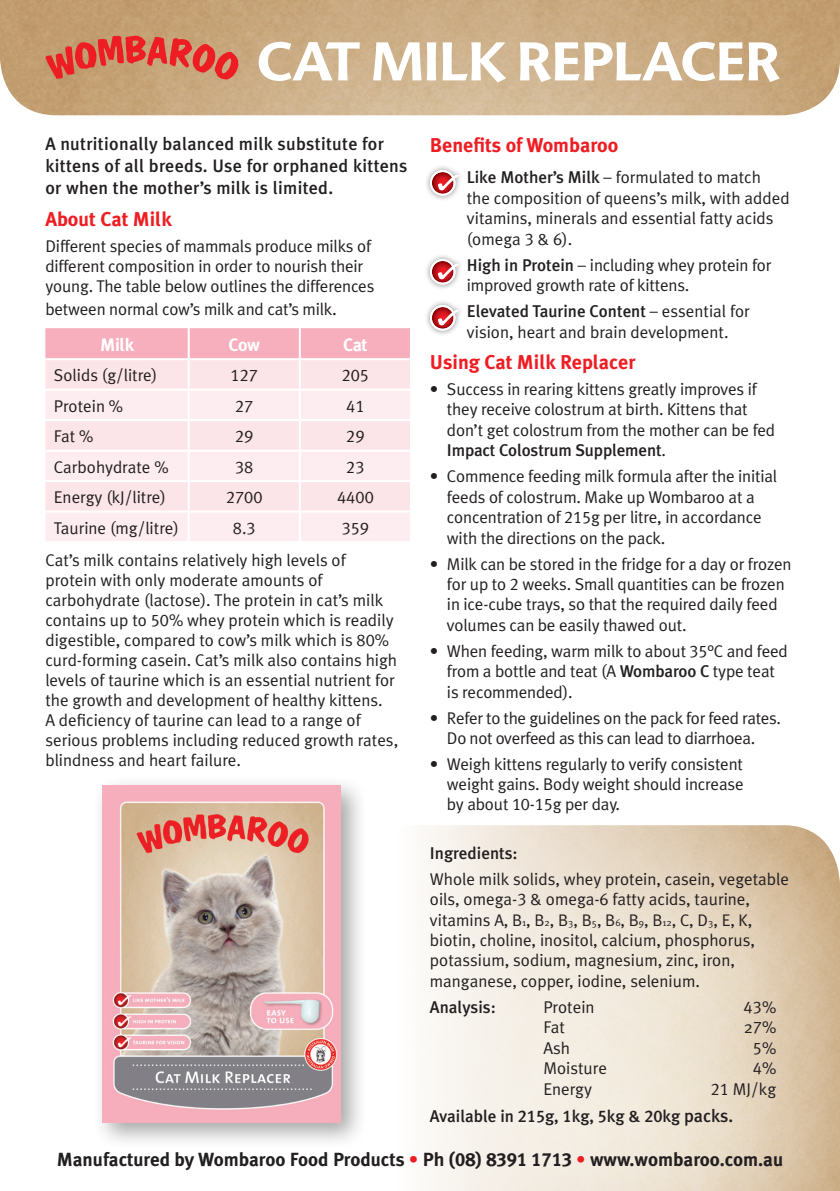
<style>
.page{position:relative;width:840px;height:1191px;background:#fff}
.page>*{position:absolute;margin:0;border:0;box-sizing:border-box;transform-origin:0 0}
.t1{font:700 53px "Advert";color:#fff}
.t2{font:700 20px "Meta Plus";color:#ee1d23}
.t3{font:700 19px "Meta Plus";color:#231f20}
.t4{font:500 18px/22px "Meta Plus";letter-spacing:.015em;color:#231f20}
.t5{font:700 18px "Meta Plus";letter-spacing:-.02em;color:#fff}
.t6{font:17px/20.4px "Meta Plus Normal";letter-spacing:-.01em;color:#231f20}
.t7{font:500 17px "Meta Plus";color:#231f20}
.t8{font:17px "Meta Plus Normal Caps";color:#231f20}
.t9{font:16.8px "Meta Plus Normal";color:#231f20}
.s1{font-size:18px}
.s2{font-family:"Meta Plus Normal Caps"}
.s3{font-family:"Meta Plus";font-weight:500}
.s4{font-size:17px}
.s5{font-size:9.8px}
.s6{font-family:"Meta Plus Normal"}
.s7{font-family:"Meta Plus Medium Caps";font-weight:400}
.s8{color:#ee1d23}
.s9{font-family:"Meta Plus Bold Caps";font-weight:400}
</style>
<div class="page">
<div style="left:45px;top:328px;width:364px;height:30px;background:#f7aebd"></div>
<div style="left:45px;top:360px;width:364px;height:29px;background:#fce5e8"></div>
<div style="left:45px;top:391px;width:364px;height:150px;background:#fdedf0"></div>
<hr style="left:188px;top:328px;width:2px;height:30px;background:#fff">
<hr style="left:298px;top:328px;width:2px;height:30px;background:#fff">
<hr style="left:188px;top:360px;width:2px;height:29px;background:#fff">
<hr style="left:298px;top:360px;width:2px;height:29px;background:#fff">
<hr style="left:188px;top:391px;width:2px;height:28px;background:#fff">
<hr style="left:298px;top:391px;width:2px;height:28px;background:#fff">
<hr style="left:45px;top:419px;width:144px;height:2px;background:#fff">
<hr style="left:189px;top:419px;width:111px;height:2px;background:#fff">
<hr style="left:188px;top:421px;width:2px;height:28px;background:#fff">
<hr style="left:300px;top:419px;width:111px;height:2px;background:#fff">
<hr style="left:298px;top:421px;width:2px;height:28px;background:#fff">
<hr style="left:45px;top:449px;width:144px;height:2px;background:#fff">
<hr style="left:189px;top:449px;width:111px;height:2px;background:#fff">
<hr style="left:188px;top:451px;width:2px;height:29px;background:#fff">
<hr style="left:300px;top:449px;width:111px;height:2px;background:#fff">
<hr style="left:298px;top:451px;width:2px;height:29px;background:#fff">
<hr style="left:45px;top:480px;width:144px;height:2px;background:#fff">
<hr style="left:189px;top:480px;width:111px;height:2px;background:#fff">
<hr style="left:188px;top:482px;width:2px;height:28px;background:#fff">
<hr style="left:300px;top:480px;width:111px;height:2px;background:#fff">
<hr style="left:298px;top:482px;width:2px;height:28px;background:#fff">
<hr style="left:45px;top:510px;width:144px;height:2px;background:#fff">
<hr style="left:189px;top:510px;width:111px;height:2px;background:#fff">
<hr style="left:188px;top:512px;width:2px;height:29px;background:#fff">
<hr style="left:300px;top:510px;width:111px;height:2px;background:#fff">
<hr style="left:298px;top:512px;width:2px;height:29px;background:#fff">
<div style="left:423px;top:164px;width:41px;height:38px;background:#231f20;opacity:.5"></div>
<svg style="left:429px;top:170px;width:30px;height:26px"></svg>
<div style="left:423px;top:299px;width:41px;height:38px;background:#231f20;opacity:.5"></div>
<svg style="left:429px;top:305px;width:30px;height:26px"></svg>
<div style="left:423px;top:253px;width:41px;height:38px;background:#231f20;opacity:.5"></div>
<svg style="left:429px;top:259px;width:30px;height:25px"></svg>
<img style="left:0;top:0;width:839px;height:115px">
<svg style="left:45px;top:35px;width:194px;height:45px;background:#d46f56"></svg>
<div style="left:91px;top:775px;width:277px;height:375px;background:#231f20;opacity:.4"></div>
<img style="left:102px;top:785px;width:238px;height:337px">
<p class="t1" style="left:256px;top:29px;width:525px">CAT MILK REPLACER</p>
<p class="t4" style="left:45px;top:133px;width:363px">A nutritionally balanced milk substitute for kittens of all breeds. Use for orphaned kittens or when the mother’s milk is limited.</p>
<p class="t2" style="left:45px;top:207px;width:128px">About Cat Milk</p>
<p class="t6" style="left:45px;top:235px;width:330px">Different species of mammals produce milks of different composition in order to nourish their young. The table below outlines the differences</p>
<p class="t6" style="left:45px;top:298px;width:293px">between normal cow’s milk and cat’s milk<span class="s1">.</span></p>
<p class="t5" style="left:100px;top:334px;width:35px">Milk</p>
<p class="t5" style="left:228px;top:334px;width:33px">Cow</p>
<p class="t5" style="left:343px;top:334px;width:26px">Cat</p>
<p class="t6" style="left:54px;top:365px;width:105px">Solids (g/litre)</p>
<p class="t8" style="left:230px;top:365px;width:29px">127</p>
<p class="t8" style="left:341px;top:365px;width:29px">205</p>
<p class="t6" style="left:54px;top:395px;width:71px">Protein %</p>
<p class="t8" style="left:235px;top:396px;width:20px">27</p>
<p class="t8" style="left:346px;top:396px;width:20px">41</p>
<p class="t6" style="left:54px;top:426px;width:41px">Fat %</p>
<p class="t8" style="left:235px;top:426px;width:20px">29</p>
<p class="t8" style="left:346px;top:426px;width:20px">29</p>
<p class="t6" style="left:54px;top:456px;width:116px">Carbohydrate %</p>
<p class="t8" style="left:235px;top:457px;width:20px">38</p>
<p class="t8" style="left:346px;top:457px;width:20px">23</p>
<p class="t6" style="left:54px;top:487px;width:113px">Energy (kJ/litre)</p>
<p class="t8" style="left:226px;top:487px;width:38px">2700</p>
<p class="t8" style="left:337px;top:487px;width:38px">4400</p>
<p class="t6" style="left:54px;top:517px;width:126px">Taurine (mg/litre)</p>
<p class="t8" style="left:233px;top:518px;width:24px">8.3</p>
<p class="t8" style="left:341px;top:518px;width:29px">359</p>
<p class="t6" style="left:45px;top:550px;width:354px">Cat’s milk contains relatively high levels of protein with only moderate amounts of carbohydrate (lactose). The protein in cat’s milk contains up to <span class="s2">50</span>% whey protein which is readily digestible, compared to cow’s milk which is <span class="s2">80</span>% curd-forming casein. Cat’s milk also contains high levels of taurine which is an essential nutrient for the growth and development of healthy kittens.<br>A deficiency of taurine can lead to a range of serious problems including reduced growth rates, blindness and heart failure.</p>
<p class="t2" style="left:429px;top:133px;width:190px">Benefits of Wombaroo</p>
<p class="t6" style="left:466px;top:167px;width:324px"><span class="s3">Like Mother’s Milk</span> – formulated to match<br>the composition of queens’s milk, with added vitamins, minerals and essential fatty acids (omega <span class="s2">3</span> &amp; <span class="s2">6</span>).</p>
<p class="t6" style="left:466px;top:254px;width:306px"><span class="s3">High in Protein</span> – including whey protein for improved growth rate of kittens.</p>
<p class="t6" style="left:466px;top:301px;width:284px"><span class="s3">Elevated Taurine Content</span> – essential for vision, heart and brain development.</p>
<p class="t2" style="left:429px;top:350px;width:207px">Using Cat Milk Replacer</p>
<p class="t6" style="left:446px;top:379px;width:329px;text-indent:-17px">• Success in rearing kittens greatly improves if they receive colostrum at birth. Kittens that don’t get colostrum from the mother can be fed <span class="s3">Impact Colostrum Supplement</span>.</p>
<p class="t6" style="left:446px;top:466px;width:331px;text-indent:-17px">• Commence feeding milk formula after the initial feeds of colostrum. Make up Wombaroo at a concentration of <span class="s2">215</span>g per litre, in accordance with the directions on the pack.</p>
<p class="t6" style="left:446px;top:553px;width:346px;text-indent:-17px">• Milk can be stored in the fridge for a day or frozen for up to <span class="s2">2</span> weeks. Small quantities can be frozen in ice-cube trays, so that the required daily feed volumes can be easily thawed out.</p>
<p class="t6" style="left:446px;top:640px;width:342px;text-indent:-17px">• When feeding, warm milk to about <span class="s2">35</span>°C and feed from a bottle and teat (A <span class="s3">Wombaroo C</span> type teat is recommended).</p>
<p class="t6" style="left:429px;top:707px;width:352px;text-align:center">• Refer to the guidelines on the pack for feed rates.<br>Do not overfeed as this can lead to diarrhoea.</p>
<p class="t6" style="left:446px;top:754px;width:298px;text-align:justify;text-indent:-17px">• Weigh kittens regularly to verify consistent weight gains. Body weight should increase by about <span class="s2">10-15</span>g per day.</p>
<p class="t7" style="left:429px;top:843px;width:89px">Ingredients:</p>
<p class="t6" style="left:429px;top:868px;width:360px">Whole milk solids, whey protein, casein, vegetable oils, omega-<span class="s2">3</span> &amp; omega-<span class="s2">6</span> fatty acids, taurine,</p>
<p class="t9" style="left:429px;top:910px;width:324px"><span class="s4">vitamins</span> A, B<span class="s5">1</span>, B<span class="s5">2</span>, B<span class="s5">3</span>, B<span class="s5">5</span>, B<span class="s5">6</span>, B<span class="s5">9</span>, B<span class="s5">12</span>, C, D<span class="s5">3</span>, E, K,</p>
<p class="t6" style="left:429px;top:929px;width:326px">biotin, choline, inositol, calcium, phosphorus, potassium, sodium, magnesium, zinc, iron, manganese, copper, iodine, selenium.</p>
<p class="t7" style="left:429px;top:997px;width:68px">Analysis:</p>
<p class="t6" style="left:543px;top:996px;width:53px">Protein</p>
<p class="t8" style="left:743px;top:997px;width:34px">43<span class="s6">%</span></p>
<p class="t6" style="left:543px;top:1017px;width:23px">Fat</p>
<p class="t6" style="left:743px;top:1017px;width:34px">2<span class="s2">7</span>%</p>
<p class="t6" style="left:543px;top:1037px;width:28px">Ash</p>
<p class="t8" style="left:752px;top:1038px;width:25px">5<span class="s6">%</span></p>
<p class="t6" style="left:543px;top:1057px;width:65px">Moisture</p>
<p class="t8" style="left:752px;top:1058px;width:25px">4<span class="s6">%</span></p>
<p class="t6" style="left:543px;top:1078px;width:50px">Energy</p>
<p class="t6" style="left:710px;top:1078px;width:67px"><span class="s2">21</span> MJ/kg</p>
<p class="t7" style="left:429px;top:1106px;width:305px">Available in <span class="s7">215</span>g, <span class="s7">1</span>kg, <span class="s7">5</span>kg &amp; <span class="s7">20</span>kg <span class="s1">packs.</span></p>
<p class="t3" style="left:57px;top:1148px;width:727px">Manufactured by Wombaroo Food Products <span class="s8">•</span> Ph <span class="s9">(08) 8391 1713</span> <span class="s8">•</span> www.wombaroo.com.au</p>
</div>
